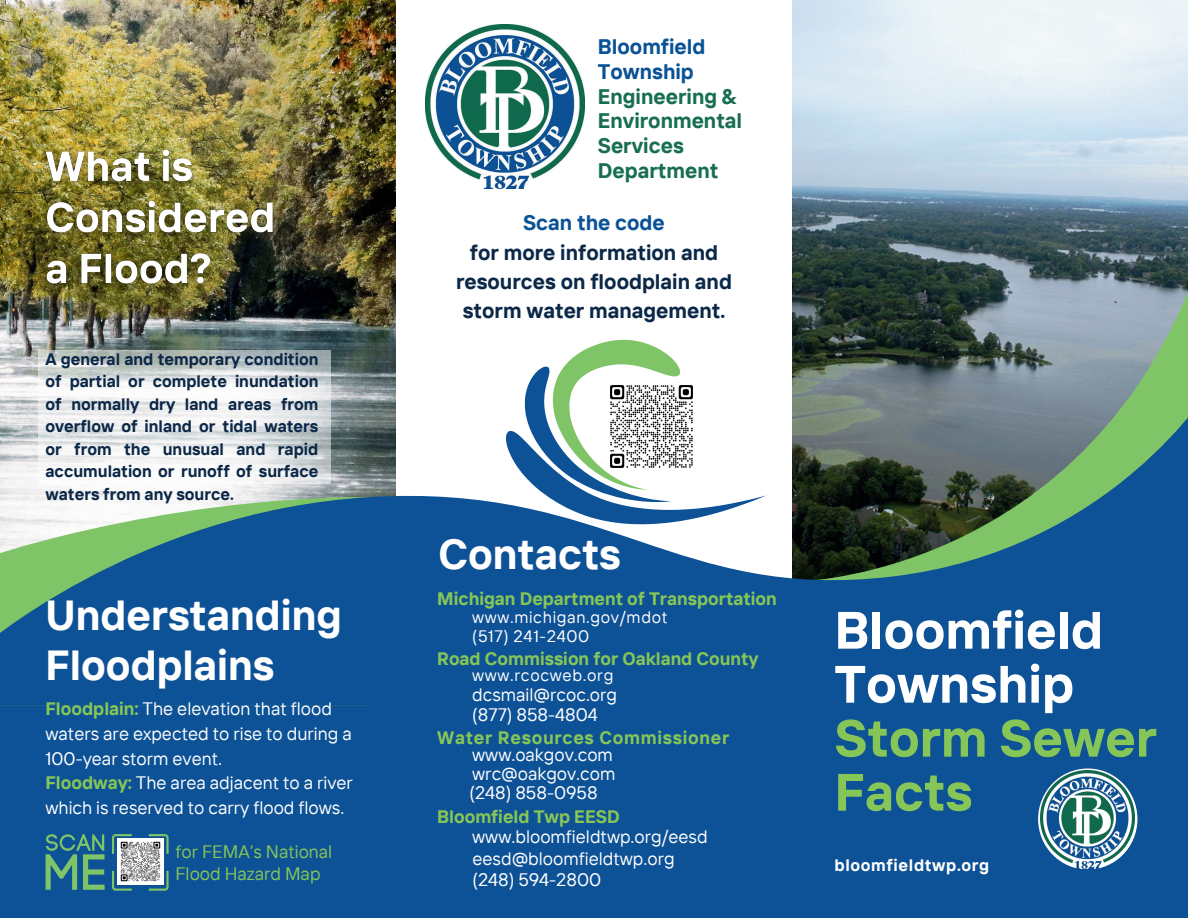
<style>
.page{position:relative;width:1188px;height:918px;background:#fff}
.page>*{position:absolute;margin:0;border:0;box-sizing:border-box;transform-origin:0 0}
.t1{font:700 52.5px/54px "TT Interphases";color:#fff}
.t2{font:700 52.5px/54px "TT Interphases";color:#86c658}
.t3{font:700 42px/50.7px "TT Interphases";color:#fff}
.t4{font:700 21px/29.2px "TT Interphases";color:#0c2848;text-align:center}
.t5{font:700 21px/24.8px "TT Interphases";color:#176e51}
.t6{font:700 21px/24.8px "TT Interphases";color:#0a5295}
.t7{font:18px/24.8px "TT Interphases";color:#fff}
.t8{font:700 18px "TT Interphases";color:#86c658}
.t9{font:18px/22.5px "TT Interphases";color:#86c658}
.t10{font:700 18px "TT Interphases";letter-spacing:.04em;color:#86c658}
.t11{font:700 16.5px/22.5px "TT Interphases";color:#0c2848;text-align:justify}
.t12{font:16.5px "TT Interphases";letter-spacing:.04em;color:#fff}
.t13{font:700 16.5px "TT Interphases";letter-spacing:.04em;color:#fff}
.s1{font-weight:700;color:#86c658}
</style>
<div class="page">
<img style="left:792px;top:0;width:396px;height:386px">
<img style="left:0;top:0;width:396px;height:386px">
<div style="left:0;top:691px;width:1188px;height:227px;background:#0d5196"></div>
<svg style="left:804px;top:224px;width:384px;height:162px;background:#566a6b"></svg>
<svg style="left:0;top:386px;width:1188px;height:305px;background:#407294"></svg>
<img style="left:426px;top:24px;width:158px;height:165px">
<img style="left:1040px;top:771px;width:95px;height:98px">
<svg style="left:38px;top:350px;width:293px;height:134px"></svg>
<svg style="left:506px;top:340px;width:261px;height:184px"></svg>
<svg style="left:112px;top:834px;width:56px;height:57px"></svg>
<svg style="left:46px;top:834px;width:59px;height:56px"></svg>
<img style="left:117px;top:838px;width:46px;height:46px">
<img style="left:35px;top:141px;width:262px;height:156px">
<p class="t11" style="left:46px;top:347px;width:274px">A general and temporary condition of partial or complete inundation of normally dry land areas from overflow of inland or tidal waters or from the unusual and rapid accumulation or runoff of surface waters from any source.</p>
<h2 class="t3" style="left:46px;top:589px;width:298px">Understanding<br>Floodplains</h2>
<p class="t7" style="left:46px;top:696px;width:309px"><span class="s1">Floodplain:</span> The elevation that flood waters are expected to rise to during a 100-year storm event.<br><span class="s1">Floodway:</span> The area adjacent to a river which is reserved to carry flood flows.</p>
<p class="t9" style="left:175px;top:840px;width:158px">for FEMA’s National<br>Flood Hazard Map</p>
<p class="t6" style="left:598px;top:34px;width:109px">Bloomfield<br>Township</p>
<p class="t5" style="left:598px;top:83px;width:146px">Engineering &amp;<br>Environmental<br>Services<br>Department</p>
<p class="t6" style="left:523px;top:210px;width:143px">Scan the code</p>
<p class="t4" style="left:456px;top:237px;width:278px">for more information and resources on floodplain and storm water management.</p>
<h2 class="t3" style="left:439px;top:528px;width:184px">Contacts</h2>
<p class="t8" style="left:437px;top:587px;width:341px">Michigan Department of Transportation</p>
<p class="t12" style="left:472px;top:626px;width:119px">(517) 241-2400</p>
<p class="t8" style="left:437px;top:647px;width:323px">Road Commission for Oakland County</p>
<p class="t7" style="left:472px;top:684px;width:146px;line-height:20px">dcsmail@rcoc.org (877) 858-4804</p>
<p class="t7" style="left:469px;top:745px;width:147px;line-height:18.9px">www.oakgov.com wrc@oakgov.com (248) 858-0958</p>
<p class="t12" style="left:472px;top:607px;width:197px">www.michigan.gov/mdot</p>
<p class="t12" style="left:472px;top:665px;width:143px">www.rcocweb.org</p>
<p class="t10" style="left:437px;top:726px;width:294px">Water Resources Commissioner</p>
<p class="t8" style="left:437px;top:805px;width:184px">Bloomfield Twp EESD</p>
<p class="t7" style="left:472px;top:826px;width:237px;line-height:21.3px">www.bloomfieldtwp.org/eesd eesd@bloomfieldtwp.org</p>
<p class="t7" style="left:472px;top:867px;width:130px">(248) 594-2800</p>
<h1 class="t1" style="left:835px;top:602px;width:270px">Bloomfield<br>Township</h1>
<h1 class="t2" style="left:835px;top:710px;width:324px">Storm Sewer<br>Facts</h1>
<p class="t13" style="left:835px;top:855px;width:156px">bloomfieldtwp.org</p>
</div>
